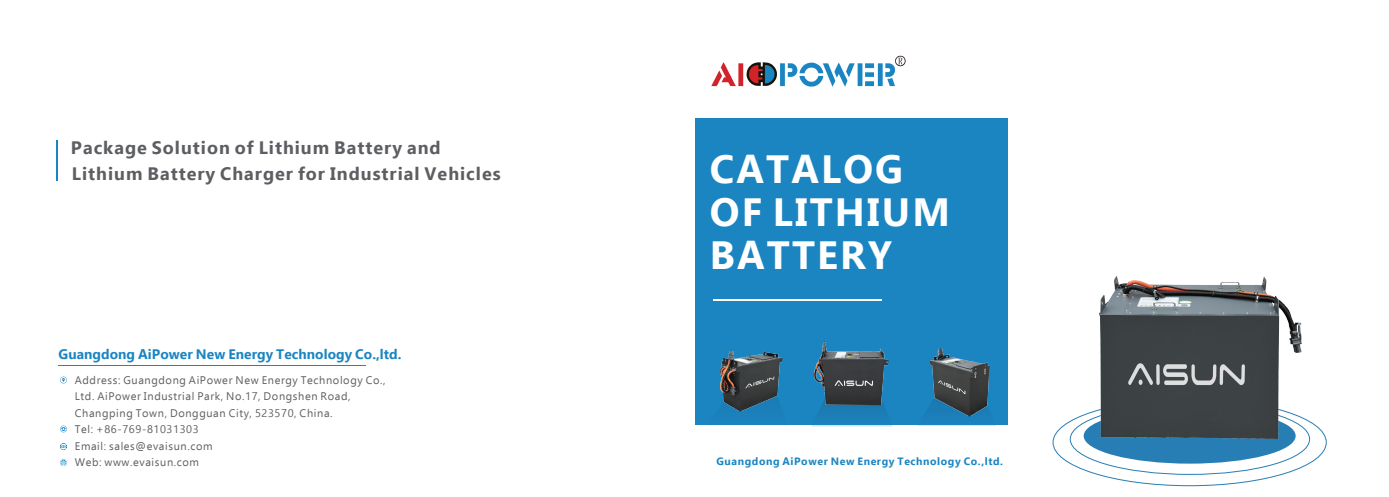
<style>
.page{position:relative;width:1389px;height:497px;background:#fff}
.page>*{position:absolute;margin:0;border:0;box-sizing:border-box;transform-origin:0 0}
.t1{font:700 39.3px/42.7px "Ebrima";letter-spacing:.055em;color:#fff}
.t2{font:700 18px/26.6px "Ebrima";letter-spacing:.055em;color:#5c5e62}
.t3{font:700 13.8px "Ebrima";letter-spacing:.005em;color:#1b85c2}
.t4{font:11px/16.4px "Ebrima";letter-spacing:.055em;color:#5c5e62}
.t5{font:700 10.6px "Ebrima";letter-spacing:.055em;color:#1b85c2}
</style>
<div class="page">
<img style="left:711px;top:55px;width:195px;height:32px">
<svg style="left:60px;top:443px;width:7px;height:6px"></svg>
<svg style="left:60px;top:376px;width:7px;height:7px"></svg>
<svg style="left:60px;top:459px;width:7px;height:6px"></svg>
<svg style="left:60px;top:425px;width:7px;height:7px"></svg>
<hr style="left:59px;top:365px;width:307px;height:1px;background:#1b85c2">
<div style="left:695px;top:118px;width:313px;height:307px;background:#1b85c2"></div>
<hr style="left:713px;top:299px;width:169px;height:1px;background:#fff">
<svg style="left:811px;top:408px;width:82px;height:18px"></svg>
<hr style="left:56px;top:140px;width:2px;height:41px;background:#1b85c2">
<div style="left:1084px;top:407px;width:212px;height:56px;background:#277eb4;border-radius:50%"></div>
<img style="left:925px;top:348px;width:65px;height:68px">
<img style="left:720px;top:350px;width:63px;height:62px">
<img style="left:813px;top:341px;width:76px;height:67px">
<img style="left:1052px;top:276px;width:275px;height:167px">
<h2 class="t2" style="left:71px;top:133px;width:431px">Package Solution of Lithium Battery and<br>Lithium Battery Charger for Industrial Vehicles</h2>
<p class="t3" style="left:59px;top:343px;width:345px">Guangdong AiPower New Energy Technology Co.,ltd.</p>
<p class="t4" style="left:75px;top:371px;width:312px">Address: Guangdong AiPower New Energy Technology Co., Ltd. AiPower Industrial Park, No.17, Dongshen Road, Changping Town, Dongguan City, 523570, China.<br>Tel: +86-769-81031303<br>Email: sales@evaisun.com<br>Web: www.evaisun.com</p>
<h1 class="t1" style="left:710px;top:146px;width:242px">CATALOG<br>OF LITHIUM<br>BATTERY</h1>
<p class="t5" style="left:716px;top:452px;width:288px">Guangdong AiPower New Energy Technology Co.,ltd.</p>
</div>
